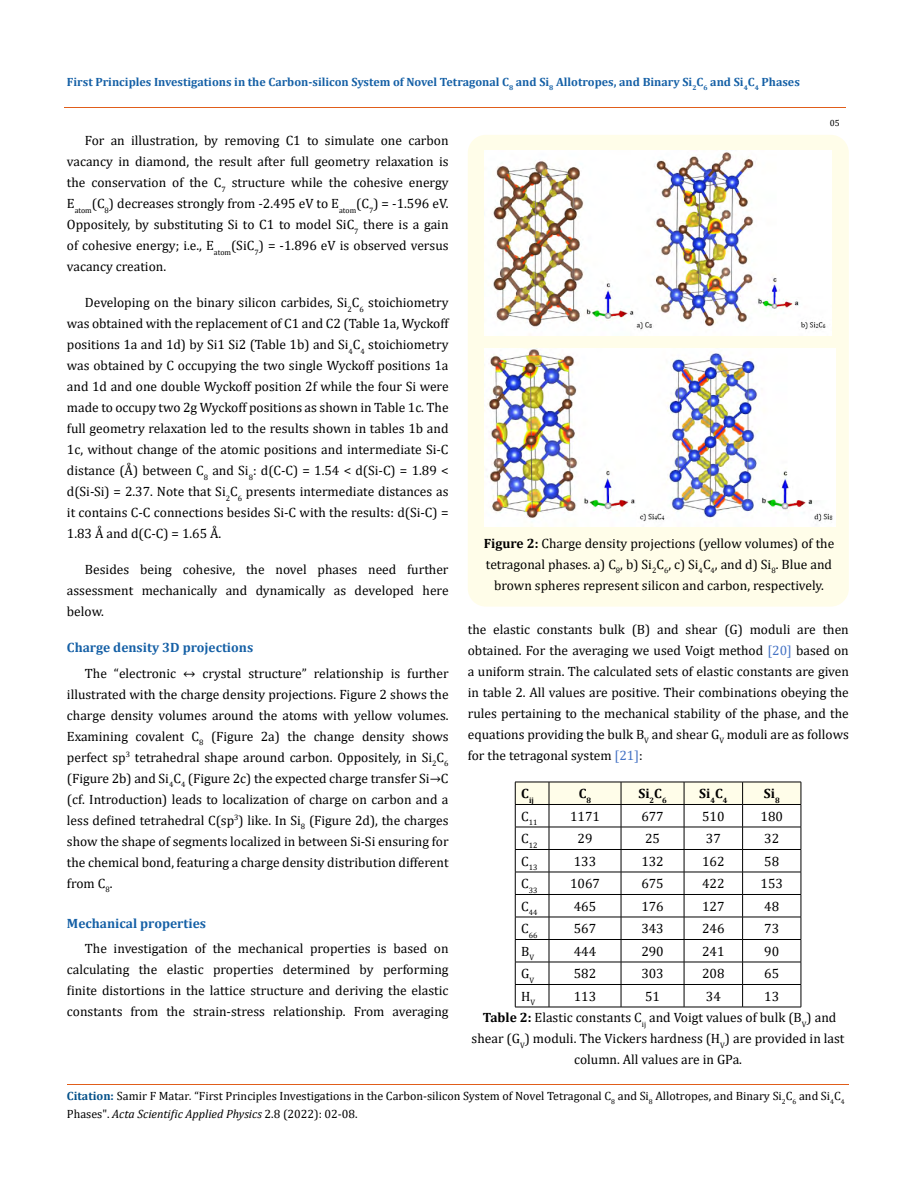
<style>
.page{position:relative;width:917px;height:1188px;background:#fff}
.page>*{position:absolute;margin:0;border:0;box-sizing:border-box;transform-origin:0 0}
.t1{font:13.5px/21px "Cambria";color:#000;text-align:justify}
.t2{font:700 13.5px "Cambria";color:#1560a6}
.t3{font:700 13.5px "Cambria";color:#000}
.t4{font:12px/18px "Cambria";color:#000}
.t5{font:700 12px "Cambria";color:#1560a6}
.t6{font:9px "Cambria";color:#000}
.t7{font:7.8px "Cambria";color:#000}
.t8{font:700 7.8px "Cambria";color:#000}
.s1{font-weight:700}
.s2{color:#4472c4}
.s3{font-weight:700;color:#035089}
.s4{font-style:italic}
</style>
<div class="page">
<div style="left:468px;top:135px;width:380px;height:472px;background:#fffde9;border-radius:18px"></div>
<img style="left:485px;top:151px;width:346px;height:184px">
<img style="left:484px;top:348px;width:351px;height:178px">
<svg style="left:515px;top:782px;width:286px;height:225px"></svg>
<hr style="left:515px;top:1007px;width:34px;height:1px;background:#000">
<hr style="left:549px;top:1007px;width:72px;height:1px;background:#000">
<hr style="left:621px;top:1007px;width:63px;height:1px;background:#000">
<hr style="left:684px;top:1007px;width:58px;height:1px;background:#000">
<hr style="left:742px;top:1007px;width:59px;height:1px;background:#000">
<hr style="left:64px;top:108px;width:781px;height:1px;background:#e05d1a">
<hr style="left:67px;top:1084px;width:781px;height:1px;background:#e05d1a">
<p class="t5" style="left:67px;top:73px;width:734px">First Principles Investigations in the Carbon-silicon System of Novel Tetragonal C<sub>8</sub> and Si<sub>8</sub> Allotropes, and Binary Si<sub>2</sub>C<sub>6</sub> and Si<sub>4</sub>C<sub>4</sub> Phases</p>
<p class="t6" style="left:829px;top:118px;width:11px">05</p>
<p class="t1" style="left:67px;top:130px;width:383px;text-indent:18px">For an illustration, by removing C1 to simulate one carbon vacancy in diamond, the result after full geometry relaxation is the conservation of the C<sub>7</sub> structure while the cohesive energy E<sub>atom</sub>(C<sub>8</sub>) decreases strongly from -2.495 eV to E<sub>atom</sub>(C<sub>7</sub>) = -1.596 eV.<br>Oppositely, by substituting Si to C1 to model SiC<sub>7</sub> there is a gain of cohesive energy; i.e., E<sub>atom</sub>(SiC<sub>7</sub>) = -1.896 eV is observed versus vacancy creation.</p>
<p class="t1" style="left:67px;top:292px;width:383px;text-indent:18px">Developing on the binary silicon carbides, Si<sub>2</sub>C<sub>6</sub> stoichiometry was obtained with the replacement of C1 and C2 (Table 1a, Wyckoff positions 1a and 1d) by Si1 Si2 (Table 1b) and Si<sub>4</sub>C<sub>4</sub> stoichiometry was obtained by C occupying the two single Wyckoff positions 1a and 1d and one double Wyckoff position 2f while the four Si were made to occupy two 2g Wyckoff positions as shown in Table 1c. The full geometry relaxation led to the results shown in tables 1b and 1c, without change of the atomic positions and intermediate Si-C distance (Å) between C<sub>8</sub> and Si<sub>8</sub>: d(C-C) = 1.54 &lt; d(Si-C) = 1.89 &lt; d(Si-Si) = 2.37. Note that Si<sub>2</sub>C<sub>6</sub> presents intermediate distances as it contains C-C connections besides Si-C with the results: d(Si-C) = 1.83 Å and d(C-C) = 1.65 Å.</p>
<p class="t1" style="left:67px;top:559px;width:383px;text-indent:18px">Besides being cohesive, the novel phases need further assessment mechanically and dynamically as developed here below.</p>
<p class="t2" style="left:67px;top:638px;width:188px">Charge density 3D projections</p>
<p class="t1" style="left:67px;top:663px;width:383px;text-indent:18px">The “electronic ↔ crystal structure” relationship is further illustrated with the charge density projections. Figure 2 shows the charge density volumes around the atoms with yellow volumes.<br>Examining covalent C<sub>8</sub> (Figure 2a) the change density shows perfect sp<sup>3</sup> tetrahedral shape around carbon. Oppositely, in Si<sub>2</sub>C<sub>6 </sub>(Figure 2b) and Si<sub>4</sub>C<sub>4</sub> (Figure 2c) the expected charge transfer Si→C (cf. Introduction) leads to localization of charge on carbon and a less defined tetrahedral C(sp<sup>3</sup>) like. In Si<sub>8</sub> (Figure 2d), the charges show the shape of segments localized in between Si-Si ensuring for the chemical bond, featuring a charge density distribution different from C<sub>8</sub>.</p>
<p class="t2" style="left:67px;top:913px;width:141px">Mechanical properties</p>
<p class="t1" style="left:67px;top:938px;width:383px;text-indent:18px">The investigation of the mechanical properties is based on calculating the elastic properties determined by performing finite distortions in the lattice structure and deriving the elastic constants from the strain-stress relationship. From averaging</p>
<p class="t1" style="left:483px;top:533px;width:352px;text-align:center"><span class="s1">Figure 2:</span> Charge density projections (yellow volumes) of the tetragonal phases. a) C<sub>8</sub>, b) Si<sub>2</sub>C<sub>6</sub>, c) Si<sub>4</sub>C<sub>4</sub>, and d) Si<sub>8</sub>. Blue and brown spheres represent silicon and carbon, respectively.</p>
<p class="t1" style="left:468px;top:619px;width:382px">the elastic constants bulk (B) and shear (G) moduli are then obtained. For the averaging we used Voigt method <span class="s2">[20]</span> based on a uniform strain. The calculated sets of elastic constants are given in table 2. All values are positive. Their combinations obeying the rules pertaining to the mechanical stability of the phase, and the equations providing the bulk B<sub>V</sub> and shear G<sub>V</sub> moduli are as follows for the tetragonal system <span class="s2">[21]</span>:</p>
<p class="t8" style="left:521px;top:795px;width:14px"><sup>C</sup>ij</p>
<p class="t3" style="left:578px;top:784px;width:14px">C<sub>8</sub></p>
<p class="t3" style="left:638px;top:784px;width:30px">Si<sub>2</sub>C<sub>6</sub></p>
<p class="t3" style="left:699px;top:784px;width:30px">Si<sub>4</sub>C<sub>4</sub></p>
<p class="t3" style="left:763px;top:784px;width:17px">Si<sub>8</sub></p>
<p class="t7" style="left:521px;top:818px;width:18px"><sup>C</sup>11</p>
<p class="t1" style="left:570px;top:806px;width:31px">1171</p>
<p class="t1" style="left:641px;top:806px;width:24px">677</p>
<p class="t1" style="left:702px;top:806px;width:24px">510</p>
<p class="t1" style="left:760px;top:806px;width:24px">180</p>
<p class="t7" style="left:521px;top:841px;width:18px"><sup>C</sup>12</p>
<p class="t1" style="left:577px;top:828px;width:16px">29</p>
<p class="t1" style="left:645px;top:828px;width:16px">25</p>
<p class="t1" style="left:705px;top:828px;width:16px">37</p>
<p class="t1" style="left:764px;top:828px;width:16px">32</p>
<p class="t7" style="left:521px;top:863px;width:18px"><sup>C</sup>13</p>
<p class="t1" style="left:573px;top:851px;width:24px">133</p>
<p class="t1" style="left:641px;top:851px;width:24px">132</p>
<p class="t1" style="left:702px;top:851px;width:24px">162</p>
<p class="t1" style="left:764px;top:851px;width:16px">58</p>
<p class="t7" style="left:521px;top:886px;width:18px"><sup>C</sup>33</p>
<p class="t1" style="left:570px;top:873px;width:31px">1067</p>
<p class="t1" style="left:641px;top:873px;width:24px">675</p>
<p class="t1" style="left:702px;top:873px;width:24px">422</p>
<p class="t1" style="left:760px;top:873px;width:24px">153</p>
<p class="t7" style="left:521px;top:908px;width:18px"><sup>C</sup>44</p>
<p class="t1" style="left:573px;top:896px;width:24px">465</p>
<p class="t1" style="left:641px;top:896px;width:24px">176</p>
<p class="t1" style="left:702px;top:896px;width:24px">127</p>
<p class="t1" style="left:764px;top:896px;width:16px">48</p>
<p class="t7" style="left:521px;top:931px;width:18px"><sup>C</sup>66</p>
<p class="t1" style="left:573px;top:918px;width:24px">567</p>
<p class="t1" style="left:641px;top:918px;width:24px">343</p>
<p class="t1" style="left:702px;top:918px;width:24px">246</p>
<p class="t1" style="left:764px;top:918px;width:16px">73</p>
<p class="t1" style="left:521px;top:941px;width:15px">B<sub>V</sub></p>
<p class="t1" style="left:573px;top:941px;width:24px">444</p>
<p class="t1" style="left:641px;top:941px;width:24px">290</p>
<p class="t1" style="left:702px;top:941px;width:24px">241</p>
<p class="t1" style="left:764px;top:941px;width:16px">90</p>
<p class="t1" style="left:521px;top:963px;width:15px">G<sub>V</sub></p>
<p class="t1" style="left:573px;top:963px;width:24px">582</p>
<p class="t1" style="left:641px;top:963px;width:24px">303</p>
<p class="t1" style="left:702px;top:963px;width:24px">208</p>
<p class="t1" style="left:764px;top:963px;width:16px">65</p>
<p class="t1" style="left:521px;top:986px;width:16px">H<sub>V</sub></p>
<p class="t1" style="left:573px;top:986px;width:24px">113</p>
<p class="t1" style="left:645px;top:986px;width:16px">51</p>
<p class="t1" style="left:705px;top:986px;width:16px">34</p>
<p class="t1" style="left:764px;top:986px;width:16px">13</p>
<p class="t1" style="left:483px;top:1007px;width:355px"><span class="s1">Table 2:</span> Elastic constants C<sub>ij</sub> and Voigt values of bulk (B<sub>V</sub>) and</p>
<p class="t1" style="left:471px;top:1028px;width:374px">shear (G<sub>V</sub>) moduli. The Vickers hardness (H<sub>V</sub>) are provided in last</p>
<p class="t1" style="left:574px;top:1049px;width:169px">column. All values are in GPa.</p>
<p class="t4" style="left:67px;top:1087px;width:779px"><span class="s3">Citation:</span> Samir F Matar<span class="s4">.</span> “First Principles Investigations in the Carbon-silicon System of Novel Tetragonal C<sub>8</sub> and Si<sub>8</sub> Allotropes, and Binary Si<sub>2</sub>C<sub>6</sub> and Si<sub>4</sub>C<sub>4<br></sub>Phases". <span class="s4">Acta Scientific Applied Physics</span> 2.8 (2022): 02-08.</p>
</div>
